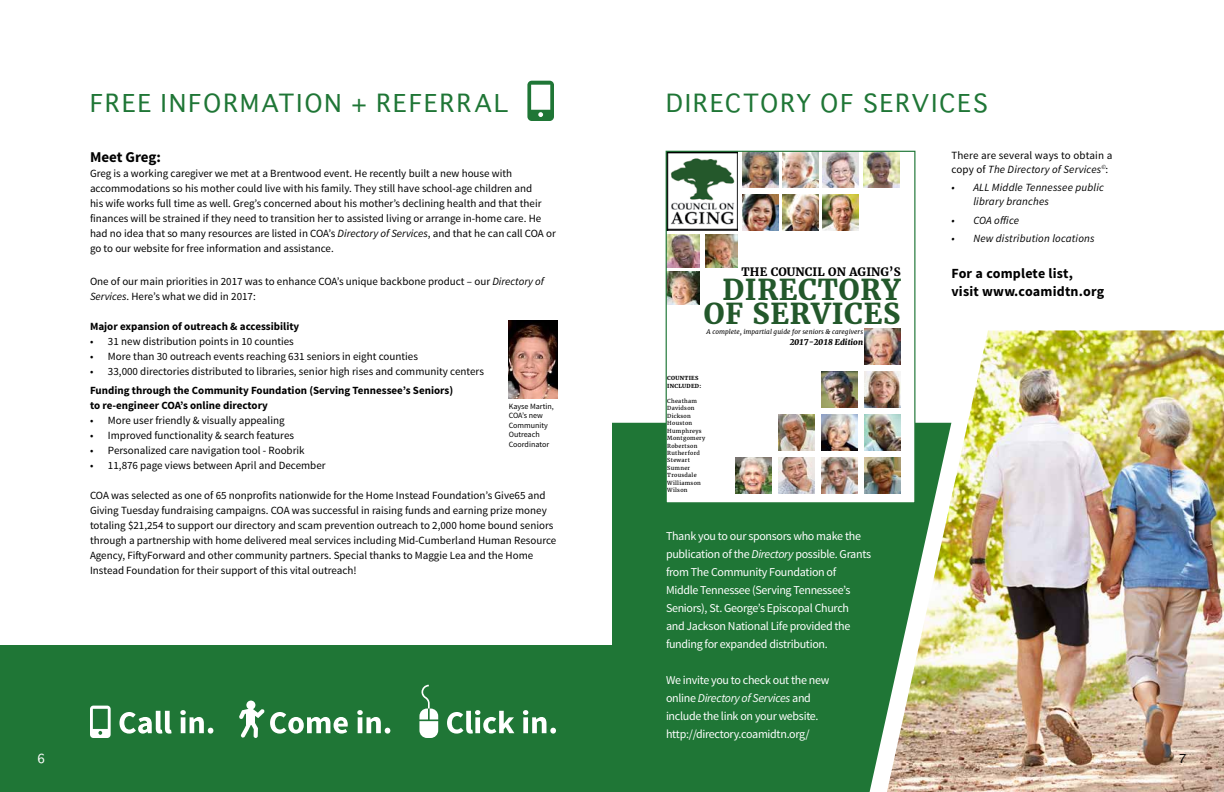
<style>
.page{position:relative;width:1224px;height:792px;background:#fff}
.page>*{position:absolute;margin:0;border:0;box-sizing:border-box;transform-origin:0 0}
.t1{font:700 28.5px/24.5px "Merriweather";letter-spacing:.025em;color:#23582b;text-align:right}
.t2{font:24px "Sathu";letter-spacing:.095em;color:#1f7636}
.t3{font:700 15px "Source Sans Pro";letter-spacing:-.005em;color:#000}
.t4{font:700 14px/18px "Source Sans Pro";letter-spacing:.015em;color:#000}
.t5{font:12px/18px "Source Sans Pro";letter-spacing:-.025em;color:#fff}
.t6{font:12px "Sathu";color:#000}
.t7{font:12px "Sathu";color:#fff}
.t8{font:700 11.5px "Merriweather";letter-spacing:.01em;color:#000}
.t9{font:11px/15px "Source Sans Pro";color:#000}
.t10{font:700 11px/15px "Source Sans Pro";color:#000}
.t11{font:italic 11px/14px "Source Sans Pro";letter-spacing:.015em;color:#000}
.t12{font:8px/9.6px "Source Sans Pro";color:#000}
.t13{font:italic 900 8px "Merriweather";letter-spacing:.01em;color:#000}
.t14{font:italic 6.5px "Merriweather";letter-spacing:.01em;color:#000}
.t15{font:5.5px/7.5px "Merriweather";letter-spacing:.05em;color:#000}
.t16{font:700 5.5px/7.5px "Merriweather";letter-spacing:.05em;color:#000}
.s1{font-style:italic}
</style>
<div class="page">
<img style="left:915px;top:330px;width:309px;height:462px">
<svg style="left:0;top:423px;width:951px;height:369px;background:#307e41"></svg>
<div style="left:666px;top:151px;width:249px;height:352px;background:#fff"></div>
<img style="left:783px;top:194px;width:36px;height:36px">
<img style="left:783px;top:153px;width:36px;height:34px">
<img style="left:823px;top:153px;width:36px;height:34px">
<img style="left:863px;top:153px;width:36px;height:34px">
<img style="left:743px;top:153px;width:35px;height:34px">
<img style="left:743px;top:194px;width:36px;height:36px">
<img style="left:823px;top:194px;width:36px;height:36px">
<img style="left:668px;top:235px;width:32px;height:32px">
<img style="left:705px;top:235px;width:33px;height:32px">
<img style="left:668px;top:271px;width:32px;height:33px">
<img style="left:821px;top:414px;width:36px;height:36px">
<img style="left:821px;top:457px;width:36px;height:36px">
<img style="left:778px;top:457px;width:36px;height:36px">
<img style="left:735px;top:457px;width:36px;height:36px">
<img style="left:865px;top:414px;width:35px;height:36px">
<img style="left:865px;top:457px;width:35px;height:36px">
<img style="left:778px;top:414px;width:36px;height:36px">
<img style="left:865px;top:372px;width:35px;height:35px">
<img style="left:821px;top:372px;width:36px;height:35px">
<img style="left:865px;top:329px;width:35px;height:36px">
<img style="left:668px;top:153px;width:70px;height:77px">
<div style="left:666px;top:151px;width:249px;height:352px;border:1px solid #1f7636"></div>
<div style="left:0;top:320px;width:612px;height:324px;background:#fff"></div>
<svg style="left:527px;top:81px;width:27px;height:40px"></svg>
<img style="left:509px;top:320px;width:49px;height:79px">
<svg style="left:90px;top:706px;width:21px;height:32px"></svg>
<svg style="left:119px;top:685px;width:437px;height:53px;background:#428b56"></svg>
<h2 class="t2" style="left:90px;top:83px;width:420px">FREE INFORMATION + REFERRAL</h2>
<h3 class="t3" style="left:90px;top:147px;width:73px">Meet Greg:</h3>
<p class="t9" style="left:90px;top:166px;width:467px">Greg is a working caregiver we met at a Brentwood event. He recently built a new house with accommodations so his mother could live with his family. They still have school-age children and<br>his wife works full time as well. Greg’s concerned about his mother’s declining health and that their finances will be strained if they need to transition her to assisted living or arrange in-home care. He had no idea that so many resources are listed in COA’s <span class="s1">Directory of Services</span>, and that he can call COA or go to our website for free information and assistance.</p>
<p class="t9" style="left:90px;top:274px;width:456px">One of our main priorities in 2017 was to enhance COA’s unique backbone product – our <span class="s1">Directory of<br>Services</span>. Here’s what we did in 2017:</p>
<p class="t10" style="left:90px;top:319px;width:211px">Major expansion of outreach &amp; accessibility</p>
<p class="t9" style="left:90px;top:334px;width:205px">• 31 new distribution points in 10 counties</p>
<p class="t9" style="left:90px;top:349px;width:330px">• More than 30 outreach events reaching 631 seniors in eight counties</p>
<p class="t9" style="left:90px;top:364px;width:395px">• 33,000 directories distributed to libraries, senior high rises and community centers</p>
<p class="t10" style="left:90px;top:383px;width:365px">Funding through the Community Foundation (Serving Tennessee’s Seniors) to re-engineer COA’s online directory</p>
<p class="t9" style="left:90px;top:413px;width:196px">• More user friendly &amp; visually appealing</p>
<p class="t9" style="left:90px;top:428px;width:206px">• Improved functionality &amp; search features</p>
<p class="t9" style="left:90px;top:443px;width:216px">• Personalized care navigation tool - Roobrik</p>
<p class="t9" style="left:90px;top:458px;width:237px">• 11,876 page views between April and December</p>
<p class="t9" style="left:90px;top:488px;width:468px">COA was selected as one of 65 nonprofits nationwide for the Home Instead Foundation’s Give65 and Giving Tuesday fundraising campaigns. COA was successful in raising funds and earning prize money totaling $21,254 to support our directory and scam prevention outreach to 2,000 home bound seniors through a partnership with home delivered meal services including Mid-Cumberland Human Resource Agency, FiftyForward and other community partners. Special thanks to Maggie Lea and the Home Instead Foundation for their support of this vital outreach!</p>
<p class="t12" style="left:509px;top:401px;width:47px">Kayse Martin,<br>COA’s new<br>Community<br>Outreach<br>Coordinator</p>
<p class="t7" style="left:37px;top:748px;width:9px">6</p>
<h2 class="t2" style="left:666px;top:83px;width:323px">DIRECTORY OF SERVICES</h2>
<p class="t8" style="left:742px;top:265px;width:161px">THE COUNCIL ON AGING’S</p>
<h1 class="t1" style="left:704px;top:278px;width:198px">DIRECTORY<br>OF SERVICES</h1>
<p class="t14" style="left:707px;top:328px;width:158px">A complete, impartial guide for seniors &amp; caregivers</p>
<p class="t13" style="left:790px;top:337px;width:75px">2017-2018 Edition</p>
<p class="t16" style="left:667px;top:374px;width:36px">COUNTIES<br>INCLUDED:</p>
<p class="t15" style="left:667px;top:397px;width:39px">Cheatham<br>Davidson<br>Dickson<br>Houston<br>Humphreys<br>Montgomery<br>Robertson<br>Rutherford<br>Stewart<br>Sumner<br>Trousdale<br>Williamson<br>Wilson</p>
<p class="t5" style="left:666px;top:527px;width:207px">Thank you to our sponsors who make the publication of the <span class="s1">Directory</span> possible. Grants from The Community Foundation of Middle Tennessee (Serving Tennessee’s Seniors), St. George’s Episcopal Church<br>and Jackson National Life provided the funding for expanded distribution.</p>
<p class="t5" style="left:666px;top:671px;width:165px">We invite you to check out the new online <span class="s1">Directory of Services</span> and include the link on your website. http://directory.coamidtn.org/</p>
<p class="t9" style="left:951px;top:149px;width:162px;line-height:14px">There are several ways to obtain a copy of <span class="s1">The Directory of Services</span><sup>©</sup>:</p>
<p class="t11" style="left:973px;top:181px;width:132px;text-indent:-22px">• ALL Middle Tennessee public library branches</p>
<p class="t11" style="left:951px;top:213px;width:69px">• COA office</p>
<p class="t11" style="left:951px;top:232px;width:145px">• New distribution locations</p>
<p class="t4" style="left:951px;top:265px;width:154px">For a complete list,<br>visit www.coamidtn.org</p>
<p class="t6" style="left:1179px;top:748px;width:9px">7</p>
</div>
